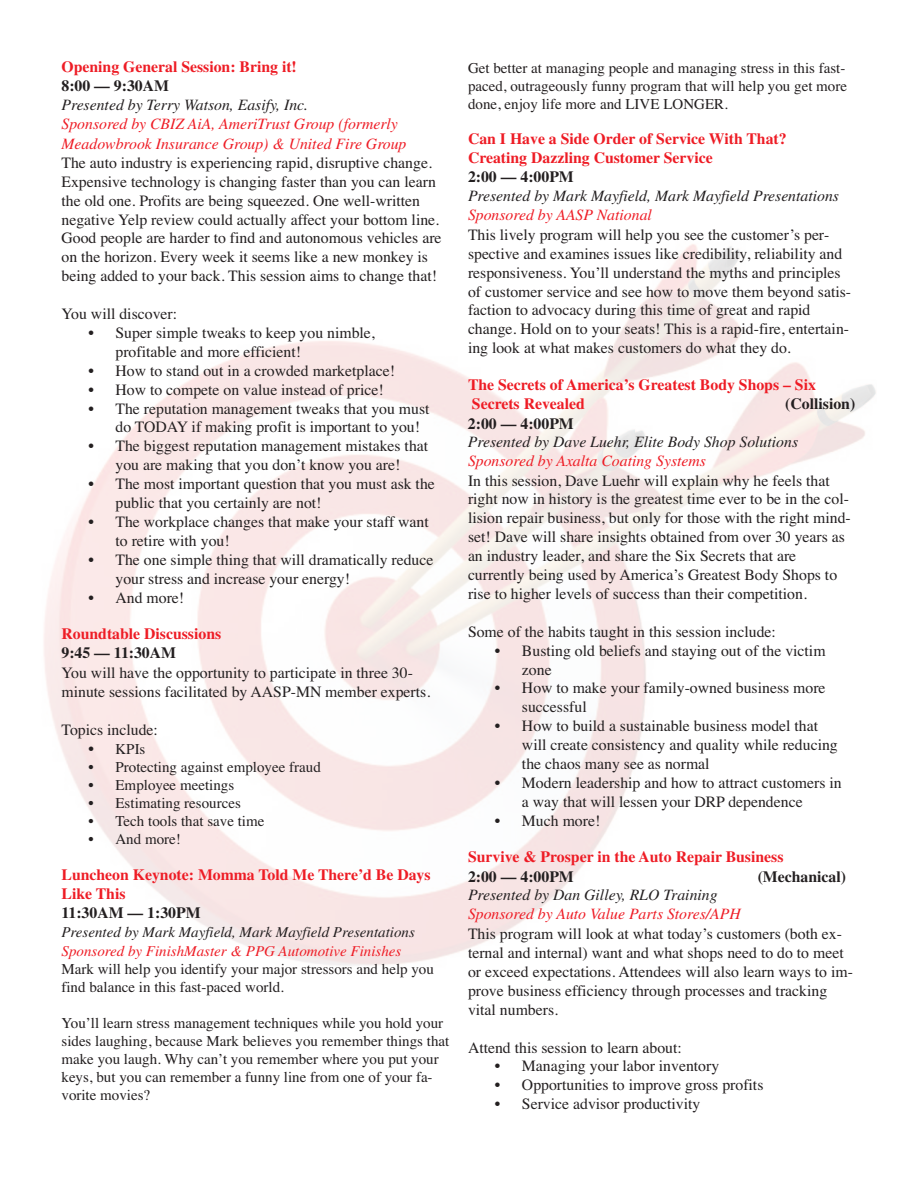
<style>
.page{position:relative;width:918px;height:1188px;background:#fff}
.page>*{position:absolute;margin:0;border:0;box-sizing:border-box;transform-origin:0 0}
.t1{font:15.75px/18.9px "Times";color:#231f20}
.t2{font:700 15.75px/18.9px "Times";color:#ee1c25}
.t3{font:italic 15.75px/20px "Times";color:#ee1c25}
.t4{font:italic 15.75px "Times";color:#231f20}
.t5{font:700 15.75px "Times";color:#231f20}
.t6{font:15px/18px "Times";color:#231f20}
.t7{font:italic 15px "Times";color:#231f20}
.t8{font:italic 15px "Times";color:#ee1c25}
.s1{font-size:15.75px}
</style>
<div class="page">
<p class="t2" style="left:62px;top:59px;width:237px">Opening General Session: Bring it!</p>
<p class="t5" style="left:62px;top:80px;width:109px">8:00 — 9:30AM</p>
<p class="t4" style="left:62px;top:99px;width:248px">Presented by Terry Watson, Easify, Inc.</p>
<p class="t3" style="left:62px;top:115px;width:347px">Sponsored by CBIZ AiA, AmeriTrust Group (formerly<br>Meadowbrook Insurance Group) &amp; United Fire Group</p>
<p class="t1" style="left:62px;top:153px;width:382px">The auto industry is experiencing rapid, disruptive change.<br>Expensive technology is changing faster than you can learn the old one. Profits are being squeezed. One well-written negative Yelp review could actually affect your bottom line.<br>Good people are harder to find and autonomous vehicles are on the horizon. Every week it seems like a new monkey is being added to your back. This session aims to change that!</p>
<p class="t1" style="left:62px;top:304px;width:117px">You will discover:</p>
<p class="t1" style="left:115px;top:323px;width:261px;text-indent:-27px">• Super simple tweaks to keep you nimble, profitable and more efficient!</p>
<p class="t1" style="left:88px;top:361px;width:308px">• How to stand out in a crowded marketplace!</p>
<p class="t1" style="left:88px;top:380px;width:297px">• How to compete on value instead of price!</p>
<p class="t1" style="left:115px;top:399px;width:316px;text-indent:-27px">• The reputation management tweaks that you must do TODAY if making profit is important to you!</p>
<p class="t1" style="left:88px;top:436px;width:341px;text-align:center">• The biggest reputation management mistakes that you are making that you don’t know you are!</p>
<p class="t1" style="left:115px;top:474px;width:321px;text-indent:-27px">• The most important question that you must ask the public that you certainly are not!</p>
<p class="t1" style="left:115px;top:512px;width:315px;text-indent:-27px">• The workplace changes that make your staff want to retire with you!</p>
<p class="t1" style="left:115px;top:550px;width:320px;text-indent:-27px">• The one simple thing that will dramatically reduce your stress and increase your energy!</p>
<p class="t1" style="left:88px;top:588px;width:97px">• And more!</p>
<p class="t2" style="left:62px;top:626px;width:161px">Roundtable Discussions</p>
<p class="t5" style="left:62px;top:647px;width:116px">9:45 — 11:30AM</p>
<p class="t1" style="left:62px;top:663px;width:370px">You will have the opportunity to participate in three 30- minute sessions facilitated by AASP-MN member experts.</p>
<p class="t1" style="left:62px;top:720px;width:98px">Topics include:</p>
<p class="t6" style="left:88px;top:740px;width:59px"><span class="s1">•</span> KPIs</p>
<p class="t6" style="left:88px;top:758px;width:234px">• Protecting against employee fraud</p>
<p class="t6" style="left:88px;top:776px;width:147px">• Employee meetings</p>
<p class="t6" style="left:88px;top:794px;width:154px">• Estimating resources</p>
<p class="t6" style="left:88px;top:812px;width:177px">• Tech tools that save time</p>
<p class="t6" style="left:88px;top:830px;width:94px">• And more!</p>
<p class="t2" style="left:62px;top:867px;width:371px">Luncheon Keynote: Momma Told Me There’d Be Days<br>Like This</p>
<p class="t5" style="left:62px;top:908px;width:141px">11:30AM — 1:30PM</p>
<p class="t7" style="left:62px;top:927px;width:355px">Presented by Mark Mayfield, Mark Mayfield Presentations</p>
<p class="t8" style="left:62px;top:946px;width:341px">Sponsored by FinishMaster &amp; PPG Automotive Finishes</p>
<p class="t6" style="left:62px;top:959px;width:374px">Mark will help you identify your major stressors and help you find balance in this fast-paced world.</p>
<p class="t6" style="left:62px;top:1013px;width:389px">You’ll learn stress management techniques while you hold your sides laughing, because Mark believes you remember things that make you laugh. Why can’t you remember where you put your keys, but you can remember a funny line from one of your fa&shy;vorite movies?</p>
<p class="t6" style="left:468px;top:59px;width:381px;text-align:justify">Get better at managing people and managing stress in this fast&shy;paced, outrageously funny program that will help you get more done, enjoy life more and LIVE LONGER.</p>
<p class="t2" style="left:468px;top:131px;width:320px">Can I Have a Side Order of Service With That?<br>Creating Dazzling Customer Service</p>
<p class="t5" style="left:468px;top:171px;width:107px">2:00 — 4:00PM</p>
<p class="t4" style="left:468px;top:190px;width:373px">Presented by Mark Mayfield, Mark Mayfield Presentations</p>
<p class="t3" style="left:468px;top:206px;width:185px">Sponsored by AASP National</p>
<p class="t1" style="left:468px;top:225px;width:385px">This lively program will help you see the customer’s per&shy;spective and examines issues like credibility, reliability and responsiveness. You’ll understand the myths and principles of customer service and see how to move them beyond satis&shy;faction to advocacy during this time of great and rapid change. Hold on to your seats! This is a rapid-fire, entertain&shy;ing look at what makes customers do what they do.</p>
<p class="t2" style="left:468px;top:377px;width:349px">The Secrets of America’s Greatest Body Shops – Six<br>Secrets Revealed</p>
<p class="t5" style="left:785px;top:398px;width:72px">(Collision)</p>
<p class="t5" style="left:468px;top:418px;width:107px">2:00 — 4:00PM</p>
<p class="t4" style="left:468px;top:436px;width:332px">Presented by Dave Luehr, Elite Body Shop Solutions</p>
<p class="t3" style="left:468px;top:452px;width:240px">Sponsored by Axalta Coating Systems</p>
<p class="t1" style="left:468px;top:471px;width:384px">In this session, Dave Luehr will explain why he feels that right now in history is the greatest time ever to be in the col&shy;lision repair business, but only for those with the right mind&shy;set! Dave will share insights obtained from over 30 years as an industry leader, and share the Six Secrets that are currently being used by America’s Greatest Body Shops to rise to higher levels of success than their competition.</p>
<p class="t1" style="left:468px;top:622px;width:310px">Some of the habits taught in this session include:</p>
<p class="t1" style="left:522px;top:641px;width:305px;text-indent:-27px">• Busting old beliefs and staying out of the victim zone</p>
<p class="t1" style="left:522px;top:679px;width:305px;text-indent:-27px">• How to make your family-owned business more successful</p>
<p class="t1" style="left:522px;top:716px;width:317px;text-indent:-27px">• How to build a sustainable business model that will create consistency and quality while reducing the chaos many see as normal</p>
<p class="t1" style="left:522px;top:773px;width:321px;text-indent:-27px">• Modern leadership and how to attract customers in a way that will lessen your DRP dependence</p>
<p class="t1" style="left:495px;top:811px;width:107px">• Much more!</p>
<p class="t2" style="left:468px;top:849px;width:317px">Survive &amp; Prosper in the Auto Repair Business</p>
<p class="t5" style="left:468px;top:872px;width:107px">2:00 — 4:00PM</p>
<p class="t5" style="left:758px;top:872px;width:90px">(Mechanical)</p>
<p class="t4" style="left:468px;top:890px;width:251px">Presented by Dan Gilley, RLO Training</p>
<p class="t3" style="left:468px;top:905px;width:274px">Sponsored by Auto Value Parts Stores/APH</p>
<p class="t1" style="left:468px;top:924px;width:386px">This program will look at what today’s customers (both ex&shy;ternal and internal) want and what shops need to do to meet or exceed expectations. Attendees will also learn ways to im&shy;prove business efficiency through processes and tracking vital numbers.</p>
<p class="t1" style="left:468px;top:1038px;width:215px">Attend this session to learn about:</p>
<p class="t1" style="left:495px;top:1057px;width:226px">• Managing your labor inventory</p>
<p class="t1" style="left:495px;top:1075px;width:270px">• Opportunities to improve gross profits</p>
<p class="t1" style="left:495px;top:1094px;width:207px">• Service advisor productivity</p>
</div>
